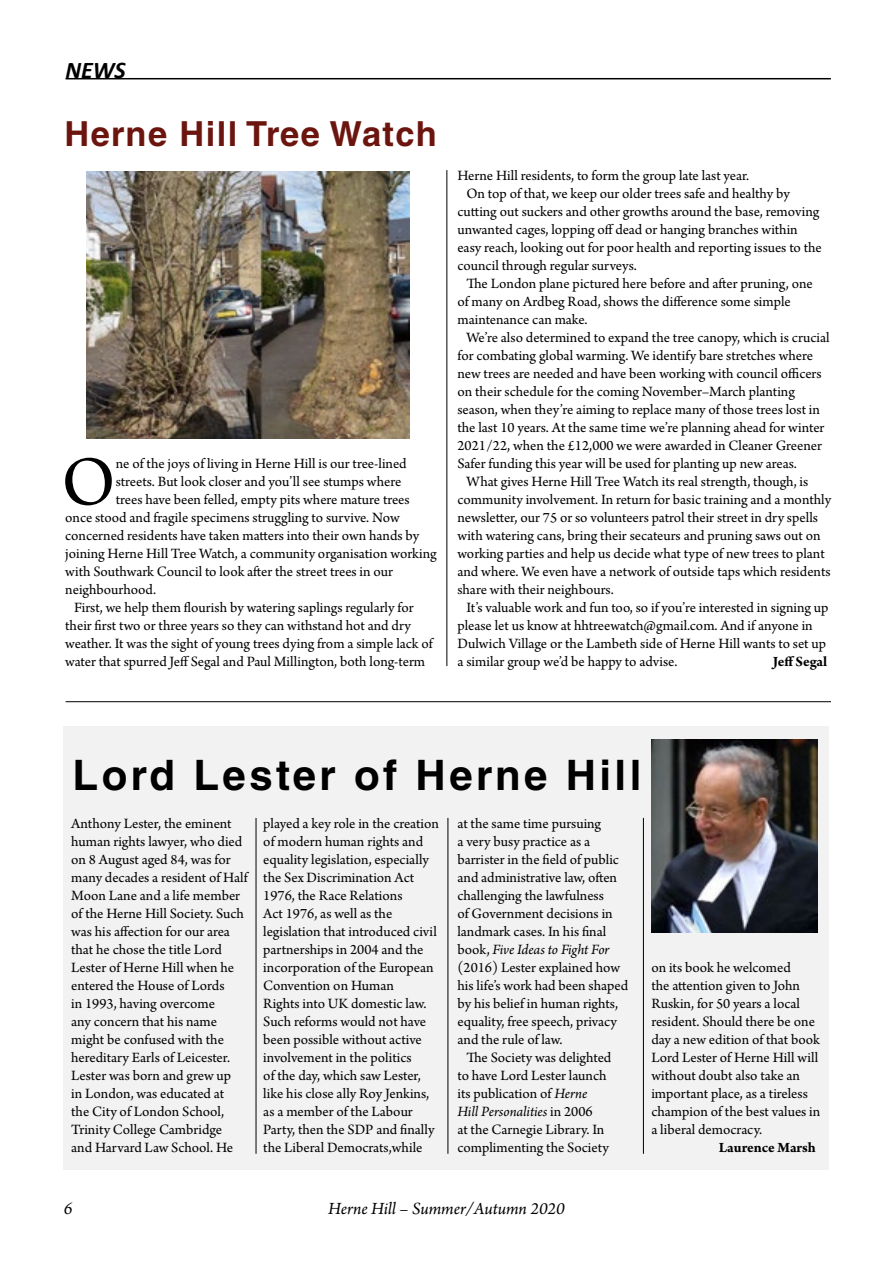
<style>
.page{position:relative;width:893px;height:1263px;background:#fff}
.page>*{position:absolute;margin:0;border:0;box-sizing:border-box;transform-origin:0 0}
.t1{font:73.2px "Arno Pro";color:#000}
.t2{font:700 42px "Helvetica LT Std";letter-spacing:.08em;color:#000}
.t3{font:700 34.5px "Helvetica LT Std";letter-spacing:.04em;color:#6b150e}
.t4{font:italic 700 24px "Calibri";color:#000}
.t5{font:italic 18px "Arno Pro";color:#000}
.t6{font:15px/18px "Arno Pro";color:#000}
.t7{font:italic 15px "Arno Pro";letter-spacing:-.005em;color:#000}
.t8{font:700 15px "Arno Pro";color:#000}
.s1{font-style:normal}
.s2{font-style:italic}
</style>
<div class="page">
<img style="left:86px;top:172px;width:323px;height:266px">
<hr style="left:446px;top:170px;width:1px;height:496px;background:#000">
<hr style="left:66px;top:701px;width:765px;height:1px;background:#000">
<div style="left:64px;top:726px;width:765px;height:444px;background:#f2f2f3"></div>
<hr style="left:256px;top:818px;width:1px;height:336px;background:#010202">
<img style="left:651px;top:740px;width:166px;height:192px">
<hr style="left:448px;top:818px;width:1px;height:336px;background:#000">
<hr style="left:643px;top:818px;width:1px;height:336px;background:#000">
<hr style="left:65px;top:78px;width:766px;height:1px;background:#000">
<h3 class="t4" style="left:65px;top:53px;width:62px">NEWS</h3>
<h3 class="t3" style="left:64px;top:113px;width:374px">Herne Hill Tree Watch</h3>
<h1 class="t1" style="left:61px;top:440px;width:56px">O</h1>
<p class="t6" style="left:116px;top:455px;width:292px">ne of the joys of living in Herne Hill is our tree-lined</p>
<p class="t6" style="left:116px;top:473px;width:287px">streets. But look closer and you’ll see stumps where</p>
<p class="t6" style="left:116px;top:491px;width:295px">trees have been felled, empty pits where mature trees</p>
<p class="t6" style="left:65px;top:509px;width:336px">once stood and fragile specimens struggling to survive. Now</p>
<p class="t6" style="left:65px;top:527px;width:356px">concerned residents have taken matters into their own hands by</p>
<p class="t6" style="left:65px;top:545px;width:373px">joining Herne Hill Tree Watch, a community organisation working</p>
<p class="t6" style="left:65px;top:563px;width:329px">with Southwark Council to look after the street trees in our</p>
<p class="t6" style="left:65px;top:581px;width:92px">neighbourhood.</p>
<p class="t6" style="left:74px;top:599px;width:341px">First, we help them flourish by watering saplings regularly for</p>
<p class="t6" style="left:65px;top:617px;width:347px">their first two or three years so they can withstand hot and dry</p>
<p class="t6" style="left:65px;top:635px;width:369px">weather. It was the sight of young trees dying from a simple lack of</p>
<p class="t6" style="left:65px;top:653px;width:362px">water that spurred Jeff Segal and Paul Millington, both long-term</p>
<p class="t6" style="left:457px;top:167px;width:293px">Herne Hill residents, to form the group late last year.</p>
<p class="t6" style="left:466px;top:185px;width:325px">On top of that, we keep our older trees safe and healthy by</p>
<p class="t6" style="left:457px;top:203px;width:363px">cutting out suckers and other growths around the base, removing</p>
<p class="t6" style="left:457px;top:221px;width:342px">unwanted cages, lopping off dead or hanging branches within</p>
<p class="t6" style="left:457px;top:239px;width:366px">easy reach, looking out for poor health and reporting issues to the</p>
<p class="t6" style="left:457px;top:257px;width:181px">council through regular surveys.</p>
<p class="t6" style="left:466px;top:275px;width:348px">The London plane pictured here before and after pruning, one</p>
<p class="t6" style="left:457px;top:293px;width:335px">of many on Ardbeg Road, shows the difference some simple</p>
<p class="t6" style="left:457px;top:311px;width:132px">maintenance can make.</p>
<p class="t6" style="left:466px;top:329px;width:365px">We’re also determined to expand the tree canopy, which is crucial</p>
<p class="t6" style="left:457px;top:347px;width:357px">for combating global warming. We identify bare stretches where</p>
<p class="t6" style="left:457px;top:365px;width:366px">new trees are needed and have been working with council officers</p>
<p class="t6" style="left:457px;top:383px;width:339px">on their schedule for the coming November–March planting</p>
<p class="t6" style="left:457px;top:401px;width:364px">season, when they’re aiming to replace many of those trees lost in</p>
<p class="t6" style="left:457px;top:419px;width:368px">the last 10 years. At the same time we’re planning ahead for winter</p>
<p class="t6" style="left:457px;top:437px;width:366px">2021/22, when the £12,000 we were awarded in Cleaner Greener</p>
<p class="t6" style="left:457px;top:455px;width:341px">Safer funding this year will be used for planting up new areas.</p>
<p class="t6" style="left:466px;top:473px;width:344px">What gives Herne Hill Tree Watch its real strength, though, is</p>
<p class="t6" style="left:457px;top:491px;width:375px">community involvement. In return for basic training and a monthly</p>
<p class="t6" style="left:457px;top:509px;width:362px">newsletter, our 75 or so volunteers patrol their street in dry spells</p>
<p class="t6" style="left:457px;top:527px;width:365px">with watering cans, bring their secateurs and pruning saws out on</p>
<p class="t6" style="left:457px;top:545px;width:369px">working parties and help us decide what type of new trees to plant</p>
<p class="t6" style="left:457px;top:563px;width:375px">and where. We even have a network of outside taps which residents</p>
<p class="t6" style="left:457px;top:581px;width:158px">share with their neighbours.</p>
<p class="t6" style="left:466px;top:599px;width:364px">It’s valuable work and fun too, so if you’re interested in signing up</p>
<p class="t6" style="left:457px;top:617px;width:357px">please let us know at hhtreewatch@gmail.com. And if anyone in</p>
<p class="t6" style="left:457px;top:635px;width:370px">Dulwich Village or the Lambeth side of Herne Hill wants to set up</p>
<p class="t6" style="left:457px;top:653px;width:221px">a similar group we’d be happy to advise.</p>
<p class="t8" style="left:773px;top:653px;width:56px">Jeff Segal</p>
<h2 class="t2" style="left:73px;top:750px;width:570px">Lord Lester of Herne Hill</h2>
<p class="t6" style="left:71px;top:815px;width:178px">Anthony Lester, the eminent human rights lawyer, who died on 8 August aged 84, was for many decades a resident of Half<br>Moon Lane and a life member of the Herne Hill Society. Such was his affection for our area that he chose the title Lord<br>Lester of Herne Hill when he entered the House of Lords<br>in 1993, having overcome<br>any concern that his name might be confused with the hereditary Earls of Leicester.<br>Lester was born and grew up<br>in London, was educated at<br>the City of London School,<br>Trinity College Cambridge<br>and Harvard Law School. He</p>
<p class="t6" style="left:263px;top:815px;width:177px">played a key role in the creation of modern human rights and equality legislation, especially the Sex Discrimination Act<br>1976, the Race Relations<br>Act 1976, as well as the legislation that introduced civil partnerships in 2004 and the incorporation of the European<br>Convention on Human<br>Rights into UK domestic law.<br>Such reforms would not have been possible without active involvement in the politics<br>of the day, which saw Lester, like his close ally Roy Jenkins, as a member of the Labour<br>Party, then the SDP and finally the Liberal Democrats,while</p>
<p class="t6" style="left:457px;top:815px;width:145px">at the same time pursuing</p>
<p class="t6" style="left:457px;top:833px;width:134px">a very busy practice as a</p>
<p class="t6" style="left:457px;top:851px;width:163px">barrister in the field of public</p>
<p class="t6" style="left:457px;top:869px;width:161px">and administrative law, often</p>
<p class="t6" style="left:457px;top:887px;width:148px">challenging the lawfulness</p>
<p class="t6" style="left:457px;top:905px;width:157px">of Government decisions in</p>
<p class="t6" style="left:457px;top:923px;width:150px">landmark cases. In his final</p>
<p class="t7" style="left:457px;top:941px;width:154px"><span class="s1">book,</span> Five Ideas to Fight For</p>
<p class="t6" style="left:457px;top:959px;width:164px">(2016) Lester explained how</p>
<p class="t6" style="left:457px;top:977px;width:172px">his life’s work had been shaped</p>
<p class="t6" style="left:457px;top:995px;width:162px">by his belief in human rights,</p>
<p class="t6" style="left:457px;top:1013px;width:161px">equality, free speech, privacy</p>
<p class="t6" style="left:457px;top:1031px;width:106px">and the rule of law.</p>
<p class="t6" style="left:466px;top:1049px;width:146px">The Society was delighted</p>
<p class="t6" style="left:457px;top:1067px;width:151px">to have Lord Lester launch</p>
<p class="t6" style="left:457px;top:1085px;width:131px">its publication of <span class="s2">Herne</span></p>
<p class="t7" style="left:457px;top:1103px;width:137px">Hill Personalities <span class="s1">in 2006</span></p>
<p class="t6" style="left:457px;top:1121px;width:148px">at the Carnegie Library. In</p>
<p class="t6" style="left:457px;top:1139px;width:153px">complimenting the Society</p>
<p class="t6" style="left:651px;top:959px;width:170px">on its book he welcomed<br>the attention given to John<br>Ruskin, for 50 years a local resident. Should there be one day a new edition of that book<br>Lord Lester of Herne Hill will without doubt also take an important place, as a tireless champion of the best values in a liberal democracy.</p>
<p class="t8" style="left:719px;top:1139px;width:99px">Laurence Marsh</p>
<p class="t5" style="left:64px;top:1198px;width:10px">6</p>
<p class="t5" style="left:328px;top:1198px;width:238px">Herne Hill – Summer/Autumn 2020</p>
</div>
